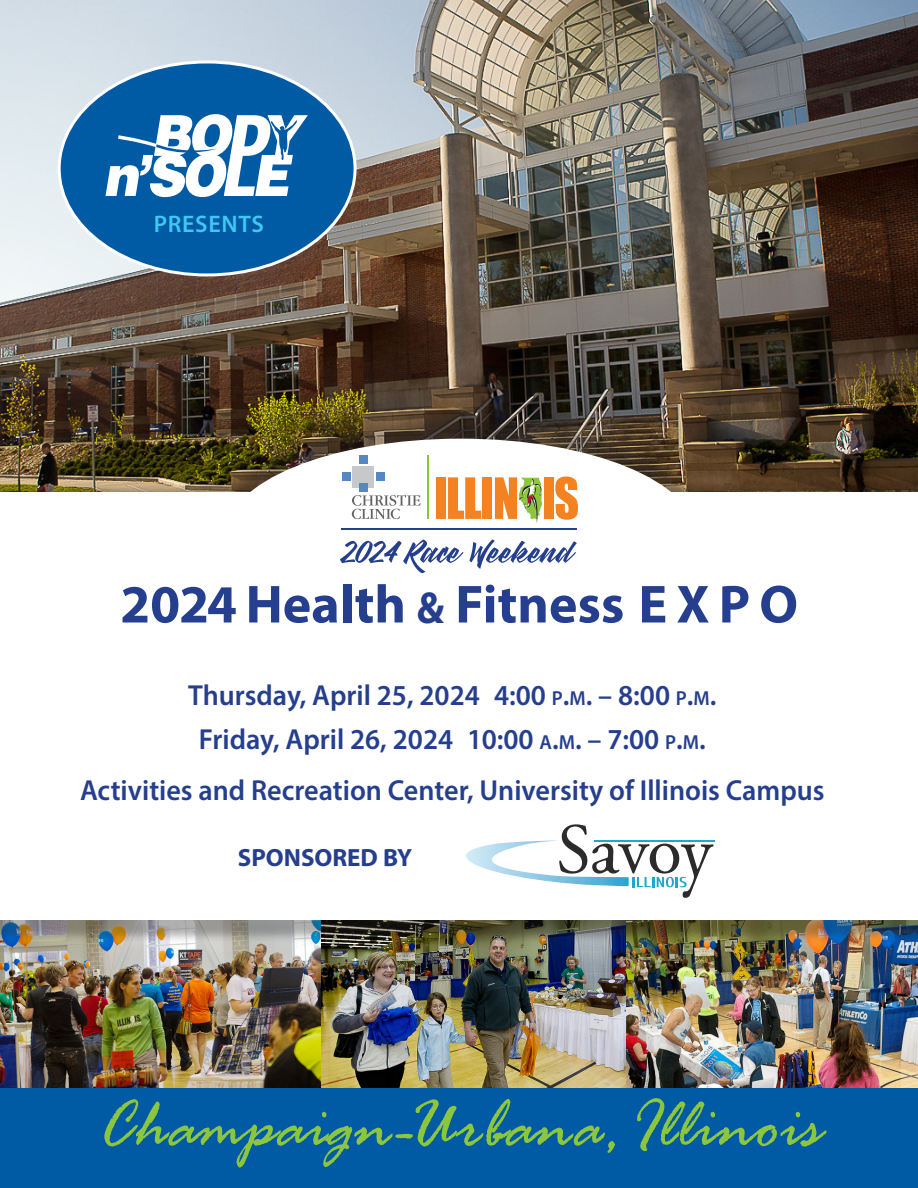
<style>
.page{position:relative;width:918px;height:1188px;background:#fff}
.page>*{position:absolute;margin:0;border:0;box-sizing:border-box;transform-origin:0 0}
.t1{font:72px "Rage D";color:#8bc63e}
.t2{font:700 54px "Myriad Pro";color:#253f8e}
.t3{font:600 29.1px "Myriad Pro";color:#253f8e}
.t4{font:700 25.05px "Myriad Pro";color:#253f8e}
.tx{font:600 24px "Myriad Pro";letter-spacing:.03em;color:#40c7f4}
.s1{font-size:45px}
.s2{font-size:20.4px}
.s3{font-style:inherit}
</style>
<div class="page">
<img style="left:0;top:0;width:918px;height:481px">
<img style="left:320px;top:943px;width:306px;height:145px">
<img style="left:626px;top:943px;width:292px;height:145px">
<img style="left:0;top:943px;width:320px;height:145px">
<div style="left:0;top:481px;width:918px;height:117px;background:#231f20;opacity:.35"></div>
<div style="left:0;top:504px;width:918px;height:100px;background:#fff"></div>
<div style="left:218px;top:416px;width:485px;height:208px;background:#231f20;opacity:.35"></div>
<div style="left:226px;top:439px;width:469px;height:191px;background:#fff;border-radius:50%"></div>
<div style="left:0;top:492px;width:918px;height:100px;background:#fff"></div>
<div style="left:0;top:815px;width:918px;height:128px;background:#231f20;opacity:.35"></div>
<div style="left:0;top:808px;width:918px;height:112px;background:#fff"></div>
<div style="left:59px;top:62px;width:296px;height:213px;background:#015aa4;border-radius:50%"></div>
<div style="left:0;top:1088px;width:918px;height:100px;background:#015aa4"></div>
<svg style="left:106px;top:114px;width:202px;height:83px"></svg>
<hr style="left:341px;top:529px;width:236px;height:1px;background:#253f8e">
<div style="left:436px;top:477px;width:10px;height:42px;background:#f58220"></div>
<svg style="left:448px;top:477px;width:33px;height:42px"></svg>
<div style="left:482px;top:477px;width:10px;height:42px;background:#f58220"></div>
<div style="left:544px;top:477px;width:10px;height:42px;background:#f58220"></div>
<svg style="left:555px;top:477px;width:23px;height:43px"></svg>
<svg style="left:495px;top:477px;width:47px;height:46px"></svg>
<svg style="left:352px;top:495px;width:69px;height:24px"></svg>
<div style="left:342px;top:473px;width:8px;height:8px;background:#5786c5"></div>
<div style="left:377px;top:473px;width:8px;height:8px;background:#5786c5"></div>
<div style="left:353px;top:466px;width:21px;height:22px;background:#c7c8ca"></div>
<div style="left:359px;top:456px;width:8px;height:8px;background:#5786c5"></div>
<div style="left:359px;top:483px;width:8px;height:8px;background:#5786c5"></div>
<hr style="left:428px;top:455px;width:1px;height:64px;background:#8bc63e">
<svg style="left:340px;top:539px;width:237px;height:34px"></svg>
<svg style="left:466px;top:824px;width:248px;height:74px"></svg>
<p class="tx" style="left:154px;top:209px;width:112px">PRESENTS</p>
<p class="t2" style="left:120px;top:569px;width:679px">2024 Health <span class="s1">&amp;</span> Fitness E X P O</p>
<p class="t3" style="left:188px;top:677px;width:530px">Thursday, April 25, 2024 4:00 <span class="s2">P</span><span class="s3">.</span><span class="s2">M</span><span class="s3">.</span> – 8:00 <span class="s2">P</span><span class="s3">.</span><span class="s2">M</span><span class="s3">.</span></p>
<p class="t3" style="left:199px;top:721px;width:508px">Friday, April 26, 2024 10:00 <span class="s2">A</span><span class="s3">.</span><span class="s2">M</span><span class="s3">.</span> – 7:00 <span class="s2">P</span><span class="s3">.</span><span class="s2">M</span><span class="s3">.</span></p>
<p class="t3" style="left:80px;top:771px;width:746px">Activities and Recreation Center, University of Illinois Campus</p>
<p class="t4" style="left:238px;top:842px;width:176px">SPONSORED BY</p>
<p class="t1" style="left:97px;top:1087px;width:726px">Champaign-Urbana,Illinois</p>
</div>
